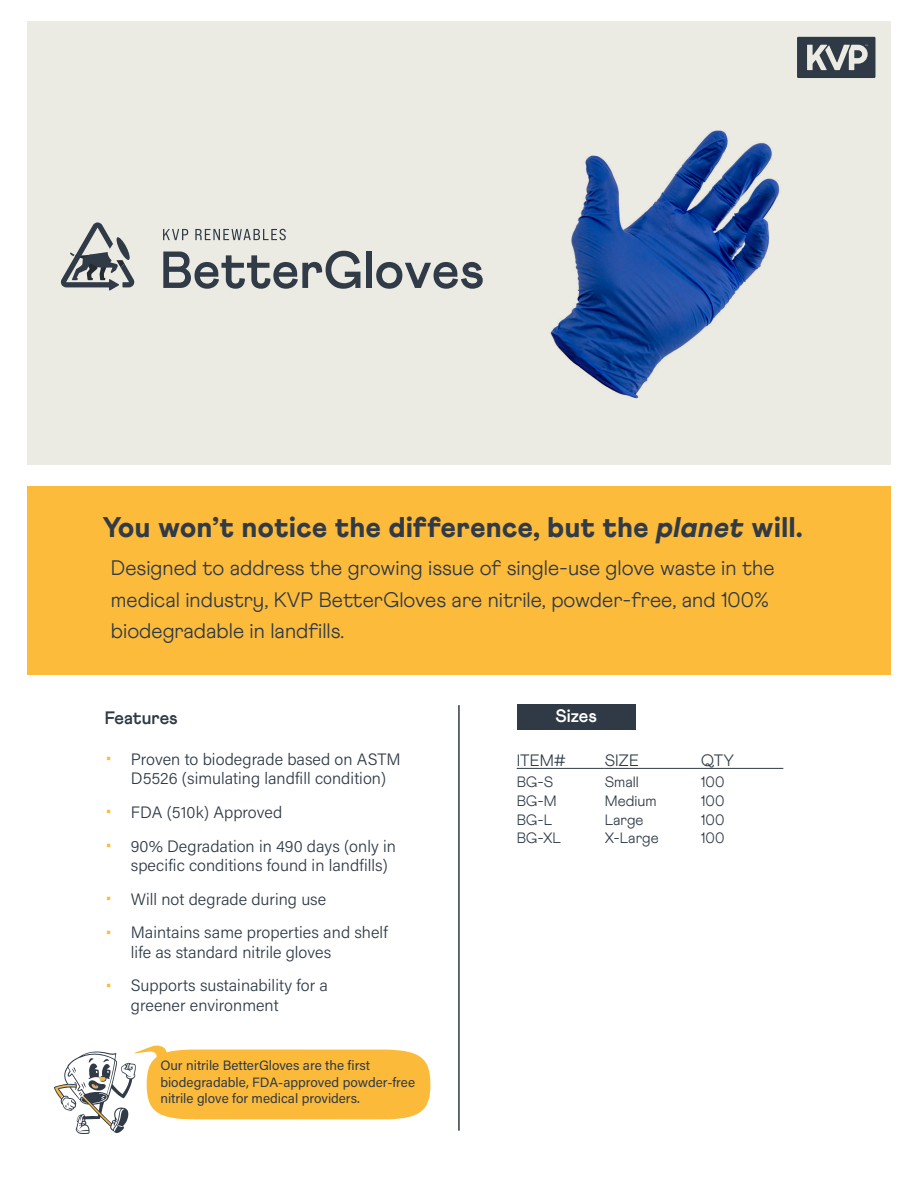
<style>
.page{position:relative;width:918px;height:1188px;background:#fff}
.page>*{position:absolute;margin:0;border:0;box-sizing:border-box;transform-origin:0 0}
.t1{font:900 28.5px "Athletics";letter-spacing:.02em;color:#303b47}
.Bullet_points{font:300 21px/31.5px "Athletics";color:#2f3a46}
.Bullet_points-2{font:700 18px "Athletics";color:#2f3a46}
.t2{font:700 18px "Athletics";color:#fff}
.t3{font:16.5px/19.5px "Acumin Variable Concept";color:#2f3a46}
.t4{font:300 16.5px "Athletics";color:#2f3a46}
.t5{font:300 15px "Athletics";color:#2f3a46}
.t6{font:13.5px/16.2px "Acumin Pro";color:#2f3a46}
.s1{font-style:italic}
.s2{font-size:18px;color:#fdba3b}
</style>
<div class="page">
<div style="left:27px;top:21px;width:864px;height:444px;background:#ebebe4"></div>
<img style="left:550px;top:130px;width:230px;height:269px">
<svg style="left:797px;top:37px;width:78px;height:41px"></svg>
<div style="left:27px;top:486px;width:864px;height:189px;background:#fdbb3b"></div>
<div style="left:517px;top:704px;width:119px;height:25px;background:#2f3a46"></div>
<hr style="left:458px;top:705px;width:2px;height:426px;background:#2f3a46">
<hr style="left:517px;top:768px;width:88px;height:1px;background:#2f3a46">
<hr style="left:605px;top:768px;width:96px;height:1px;background:#2f3a46">
<hr style="left:701px;top:768px;width:82px;height:1px;background:#2f3a46">
<svg style="left:54px;top:1045px;width:376px;height:89px"></svg>
<svg style="left:61px;top:222px;width:74px;height:69px"></svg>
<svg style="left:163px;top:229px;width:25px;height:11px"></svg>
<svg style="left:195px;top:229px;width:91px;height:11px"></svg>
<svg style="left:163px;top:251px;width:197px;height:38px"></svg>
<div style="left:366px;top:252px;width:6px;height:36px;background:#303b47"></div>
<svg style="left:376px;top:262px;width:107px;height:27px"></svg>
<p class="t1" style="left:103px;top:510px;width:701px">You won’t notice the difference, but the <span class="s1">planet</span> will.</p>
<p class="Bullet_points" style="left:111px;top:552px;width:665px">Designed to address the growing issue of single-use glove waste in the medical industry, KVP BetterGloves are nitrile, powder-free, and 100% biodegradable in landfills.</p>
<p class="Bullet_points-2" style="left:105px;top:707px;width:74px">Features</p>
<p class="t3" style="left:131px;top:749px;width:271px;text-indent:-26px"><span class="s2">•</span> Proven to biodegrade based on ASTM<br>D5526 (simulating landfill condition)</p>
<p class="t3" style="left:105px;top:802px;width:179px"><span class="s2">•</span> FDA (510k) Approved</p>
<p class="t3" style="left:131px;top:835px;width:267px;text-indent:-26px"><span class="s2">•</span> 90% Degradation in 490 days (only in specific conditions found in landfills)</p>
<p class="t3" style="left:105px;top:888px;width:222px"><span class="s2">•</span> Will not degrade during use</p>
<p class="t3" style="left:131px;top:922px;width:258px;text-indent:-26px"><span class="s2">•</span> Maintains same properties and shelf life as standard nitrile gloves</p>
<p class="t3" style="left:131px;top:975px;width:199px;text-indent:-26px"><span class="s2">•</span> Supports sustainability for a greener environment</p>
<p class="t6" style="left:160px;top:1057px;width:256px">Our nitrile BetterGloves are the first biodegradable, FDA-approved powder-free nitrile glove for medical providers.</p>
<p class="t2" style="left:555px;top:705px;width:43px">Sizes</p>
<p class="t4" style="left:517px;top:751px;width:51px">ITEM#</p>
<p class="t4" style="left:605px;top:751px;width:36px">SIZE</p>
<p class="t4" style="left:701px;top:751px;width:35px">QTY</p>
<p class="t5" style="left:517px;top:774px;width:38px">BG-S</p>
<p class="t5" style="left:605px;top:774px;width:36px">Small</p>
<p class="t5" style="left:701px;top:774px;width:25px">100</p>
<p class="t5" style="left:517px;top:792px;width:41px">BG-M</p>
<p class="t5" style="left:605px;top:792px;width:53px">Medium</p>
<p class="t5" style="left:701px;top:792px;width:25px">100</p>
<p class="t5" style="left:517px;top:811px;width:37px">BG-L</p>
<p class="t5" style="left:605px;top:811px;width:40px">Large</p>
<p class="t5" style="left:701px;top:811px;width:25px">100</p>
<p class="t5" style="left:517px;top:829px;width:46px">BG-XL</p>
<p class="t5" style="left:605px;top:829px;width:55px">X-Large</p>
<p class="t5" style="left:701px;top:829px;width:25px">100</p>
</div>
